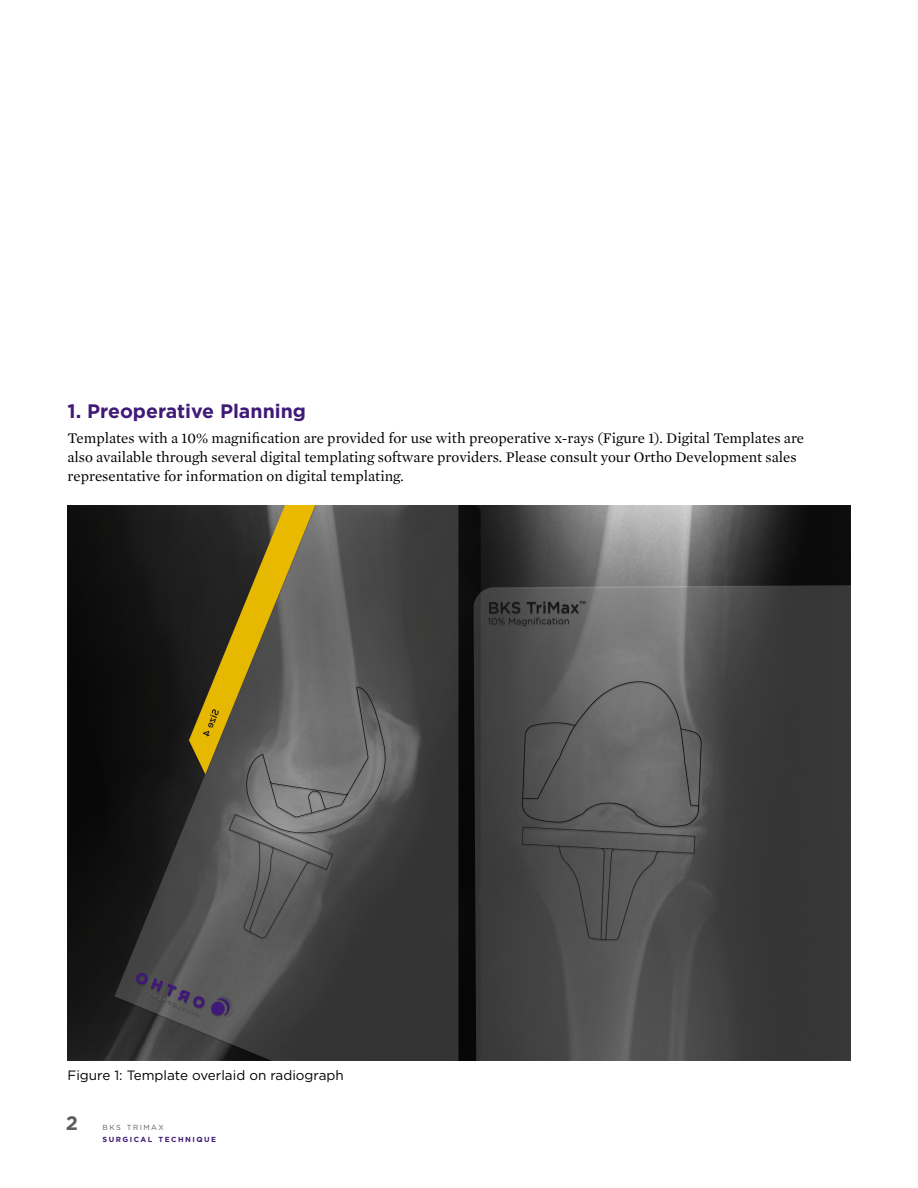
<style>
.page{position:relative;width:918px;height:1188px;background:#fff}
.page>*{position:absolute;margin:0;border:0;box-sizing:border-box;transform-origin:0 0}
.t1{font:700 19.5px "Gotham";color:#401a77}
.t2{font:700 19.5px "Gotham";color:#5e5c60}
.t3{font:15px/18.8px "Mercury Text G1";color:#000}
.t4{font:13.5px "Gotham";color:#000}
.t5{font:700 7.35px "Gotham";letter-spacing:.2em;color:#401a77}
.t6{font:7.35px "Gotham";letter-spacing:.2em;color:#5e5c60}
</style>
<div class="page">
<img style="left:68px;top:506px;width:783px;height:554px">
<h1 class="t1" style="left:68px;top:398px;width:240px">1. Preoperative Planning</h1>
<p class="t3" style="left:68px;top:428px;width:738px">Templates with a 10% magnification are provided for use with preoperative x-rays (Figure 1). Digital Templates are also available through several digital templating software providers. Please consult your Ortho Development sales representative for information on digital templating.</p>
<p class="t4" style="left:68px;top:1067px;width:278px">Figure 1: Template overlaid on radiograph</p>
<h1 class="t2" style="left:66px;top:1110px;width:14px">2</h1>
<p class="t6" style="left:103px;top:1122px;width:63px">BKS TRIMAX</p>
<p class="t5" style="left:103px;top:1135px;width:115px">SURGICAL TECHNIQUE</p>
</div>
